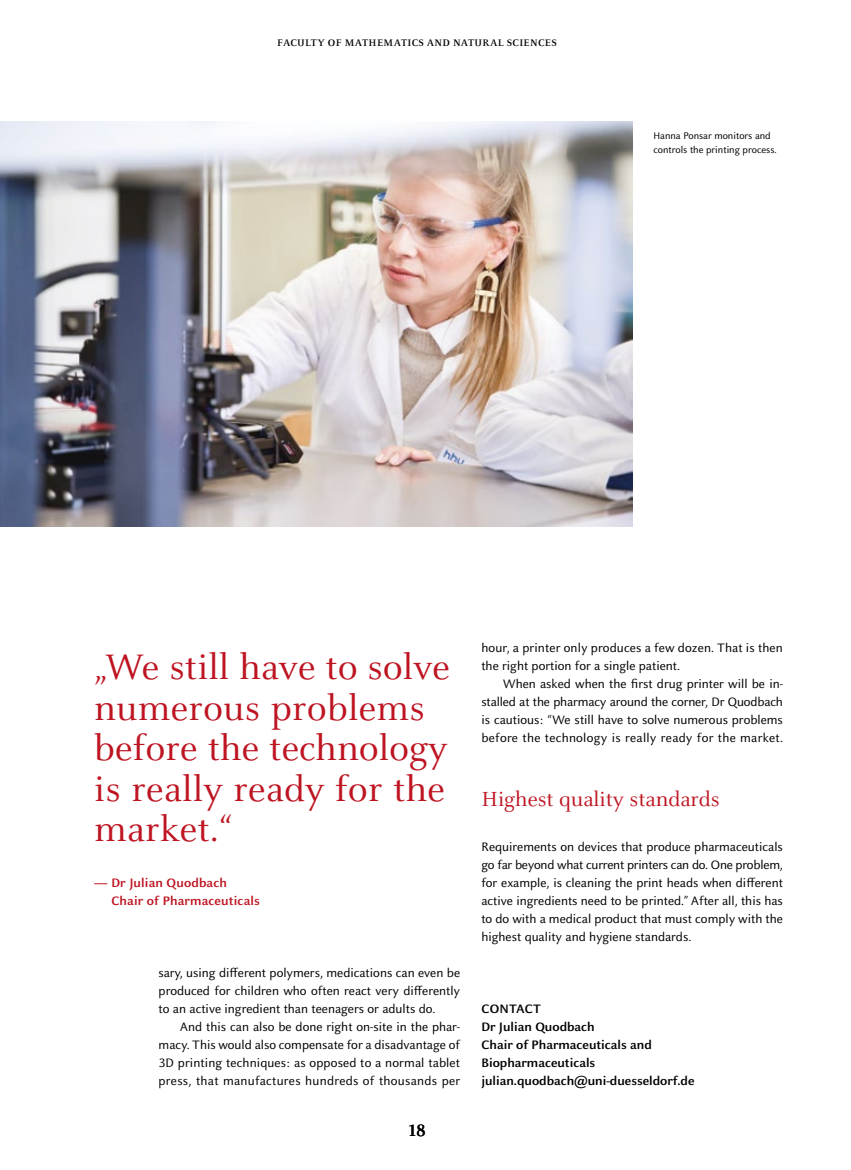
<style>
.page{position:relative;width:851px;height:1170px;background:#fff}
.page>*{position:absolute;margin:0;border:0;box-sizing:border-box;transform-origin:0 0}
.t1{font:39px/40.5px "Celeste Pro";letter-spacing:.005em;color:#be1421}
.t2{font:22.5px "Celeste Pro";color:#be1421}
.t3{font:700 18px "Celeste Pro";color:#000}
.t4{font:13.5px/18px "Celeste Sans Pro";color:#000;text-align:justify}
.t5{font:700 13.5px/18px "Celeste Sans Pro";color:#000}
.t6{font:700 13.5px/18px "Celeste Sans Pro";letter-spacing:.01em;color:#be1421}
.t7{font:10.5px/13.5px "Celeste Sans Pro";color:#000}
.t8{font:700 10.5px "Celeste Pro";letter-spacing:.03em;color:#000}
</style>
<div class="page">
<img style="left:0;top:121px;width:632px;height:405px">
<p class="t8" style="left:277px;top:36px;width:281px">FACULTY OF MATHEMATICS AND NATURAL SCIENCES</p>
<p class="t7" style="left:653px;top:129px;width:125px">Hanna Ponsar monitors and controls the printing process.</p>
<h1 class="t1" style="left:94px;top:646px;width:357px">„We still have to solve numerous problems before the technology is really ready for the market.“</h1>
<p class="t6" style="left:111px;top:872px;width:150px;text-indent:-17px">— Dr Julian Quodbach<br>Chair of Pharmaceuticals</p>
<p class="t4" style="left:159px;top:962px;width:303px">sary, using different polymers, medications can even be produced for children who often react very differently to an active ingredient than teenagers or adults do.</p>
<p class="t4" style="left:159px;top:1016px;width:303px;text-indent:21px">And this can also be done right on-site in the phar&shy;macy. This would also compensate for a disadvantage of 3D printing techniques: as opposed to a normal tablet press, that manufactures hundreds of thousands per</p>
<h3 class="t3" style="left:408px;top:1118px;width:18px">18</h3>
<p class="t4" style="left:481px;top:638px;width:303px">hour, a printer only produces a few dozen. That is then the right portion for a single patient.</p>
<p class="t4" style="left:481px;top:674px;width:303px;text-indent:21px">When asked when the first drug printer will be in&shy;stalled at the pharmacy around the corner, Dr Quodbach is cautious: “We still have to solve numerous problems before the technology is really ready for the market.</p>
<h2 class="t2" style="left:481px;top:784px;width:240px">Highest quality standards</h2>
<p class="t4" style="left:481px;top:836px;width:303px">Requirements on devices that produce pharmaceuticals go far beyond what current printers can do. One problem, for example, is cleaning the print heads when different active ingredients need to be printed.” After all, this has to do with a medical product that must comply with the highest quality and hygiene standards.</p>
<p class="t5" style="left:481px;top:998px;width:214px">CONTACT<br>Dr Julian Quodbach<br>Chair of Pharmaceuticals and<br>Biopharmaceuticals julian.quodbach@uni-duesseldorf.de</p>
</div>
